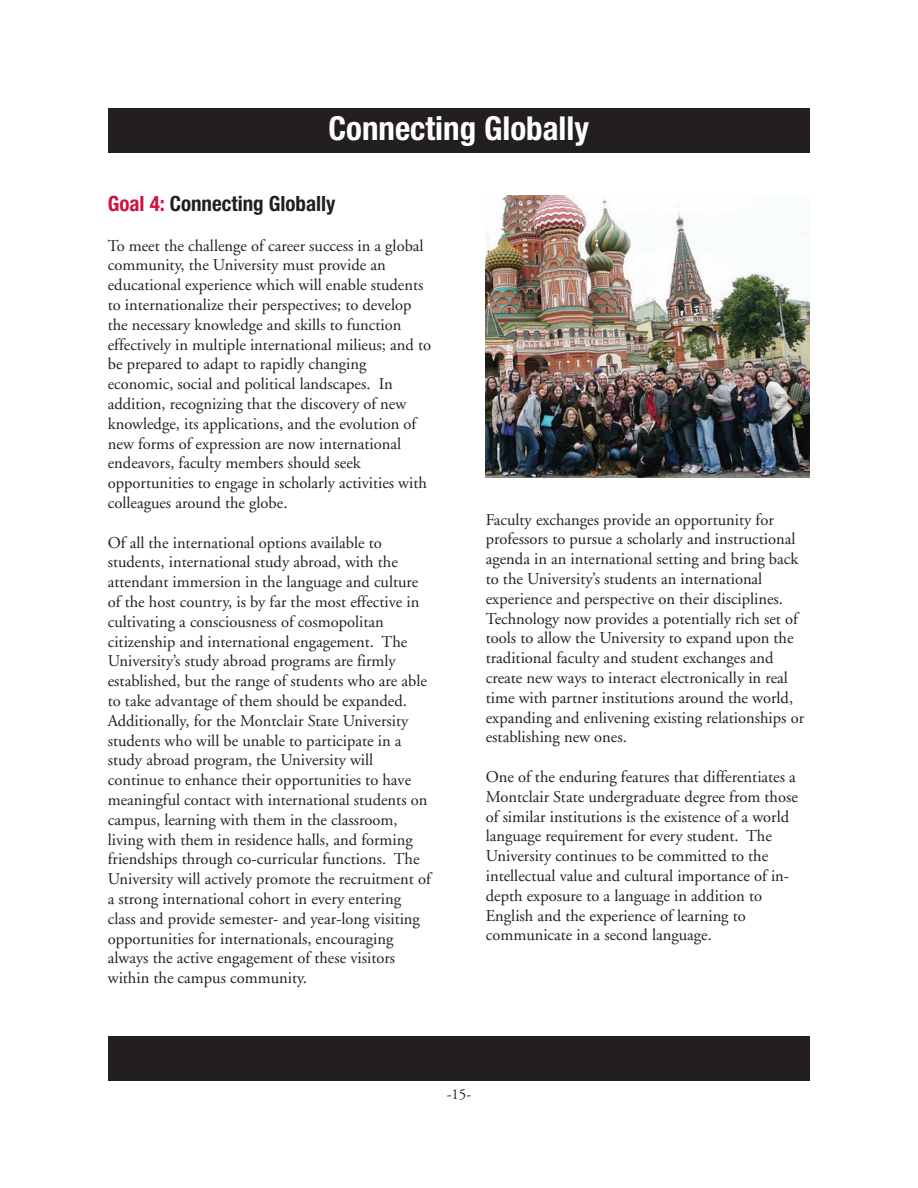
<style>
.page{position:relative;width:918px;height:1188px;background:#fff}
.page>*{position:absolute;margin:0;border:0;box-sizing:border-box;transform-origin:0 0}
.t1{font:700 condensed 33px "Helvetica Neue";color:#fff}
.t2{font:700 condensed 21px "Helvetica Neue";color:#231f20}
.t3{font:16.5px/19.8px "Adobe Garamond";color:#231f20}
.t4{font:15px "Adobe Garamond";color:#231f20}
.s1{color:#cd1141}
</style>
<div class="page">
<div style="left:108px;top:1036px;width:702px;height:45px;background:#231f20"></div>
<div style="left:108px;top:109px;width:702px;height:44px;background:#231f20"></div>
<img style="left:485px;top:196px;width:325px;height:282px">
<h1 class="t1" style="left:329px;top:116px;width:262px">Connecting Globally</h1>
<p class="t2" style="left:108px;top:196px;width:229px"><span class="s1">Goal 4:</span> Connecting Globally</p>
<p class="t3" style="left:108px;top:237px;width:325px">To meet the challenge of career success in a global community, the University must provide an educational experience which will enable students to internationalize their perspectives; to develop the necessary knowledge and skills to function effectively in multiple international milieus; and to be prepared to adapt to rapidly changing economic, social and political landscapes. In addition, recognizing that the discovery of new knowledge, its applications, and the evolution of new forms of expression are now international endeavors, faculty members should seek opportunities to engage in scholarly activities with colleagues around the globe.</p>
<p class="t3" style="left:108px;top:534px;width:325px">Of all the international options available to students, international study abroad, with the attendant immersion in the language and culture of the host country, is by far the most effective in cultivating a consciousness of cosmopolitan citizenship and international engagement. The University’s study abroad programs are firmly established, but the range of students who are able to take advantage of them should be expanded.<br>Additionally, for the Montclair State University students who will be unable to participate in a study abroad program, the University will continue to enhance their opportunities to have meaningful contact with international students on campus, learning with them in the classroom, living with them in residence halls, and forming friendships through co-curricular functions. The University will actively promote the recruitment of a strong international cohort in every entering class and provide semester- and year-long visiting opportunities for internationals, encouraging always the active engagement of these visitors within the campus community.</p>
<p class="t3" style="left:486px;top:511px;width:320px">Faculty exchanges provide an opportunity for professors to pursue a scholarly and instructional agenda in an international setting and bring back to the University’s students an international experience and perspective on their disciplines.<br>Technology now provides a potentially rich set of tools to allow the University to expand upon the traditional faculty and student exchanges and create new ways to interact electronically in real time with partner institutions around the world, expanding and enlivening existing relationships or establishing new ones.</p>
<p class="t3" style="left:486px;top:768px;width:314px">One of the enduring features that differentiates a Montclair State undergraduate degree from those of similar institutions is the existence of a world language requirement for every student. The University continues to be committed to the intellectual value and cultural importance of in&shy;depth exposure to a language in addition to English and the experience of learning to communicate in a second language.</p>
<p class="t4" style="left:447px;top:1089px;width:26px">-15-</p>
</div>
